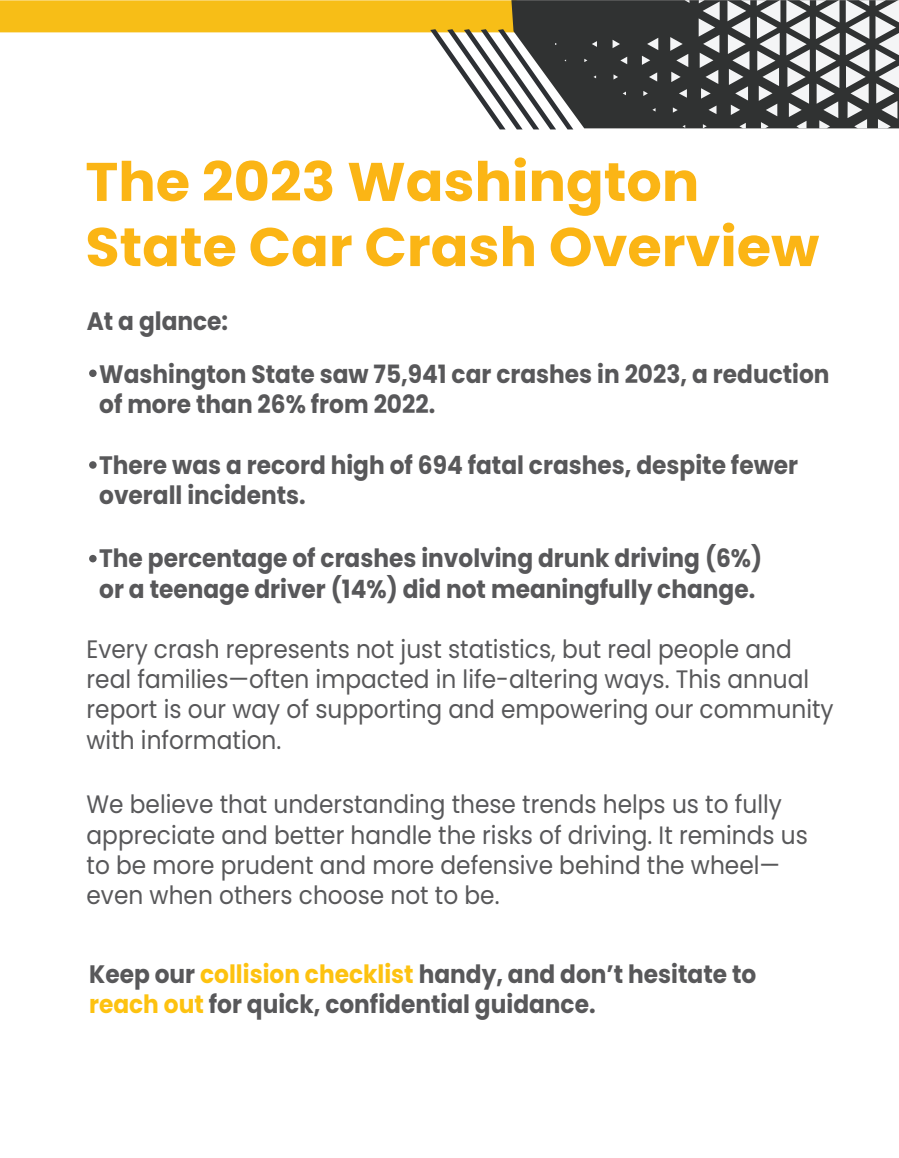
<style>
.page{position:relative;width:899px;height:1158px;background:#fff}
.page>*{position:absolute;margin:0;border:0;box-sizing:border-box;transform-origin:0 0}
.t1{font:700 54.25px/65.1px "Poppins";color:#fbb515}
.t2{font:25.2px/30.2px "Poppins";color:#58585a;scale:.92 1}
.t3{font:700 25.2px/30.2px "Poppins";color:#58585a;scale:.92 1}
.s1{color:#fdc210}
</style>
<div class="page">
<div style="left:573px;top:0;width:302px;height:128px;background:#303232"></div>
<svg style="left:592px;top:41px;width:5px;height:6px"></svg>
<svg style="left:612px;top:40px;width:8px;height:8px"></svg>
<svg style="left:620px;top:57px;width:7px;height:7px"></svg>
<svg style="left:647px;top:38px;width:11px;height:12px"></svg>
<svg style="left:673px;top:107px;width:5px;height:6px"></svg>
<svg style="left:703px;top:124px;width:4px;height:4px"></svg>
<svg style="left:679px;top:89px;width:8px;height:9px"></svg>
<svg style="left:708px;top:105px;width:8px;height:9px"></svg>
<svg style="left:649px;top:72px;width:8px;height:9px"></svg>
<svg style="left:670px;top:37px;width:18px;height:45px"></svg>
<svg style="left:642px;top:56px;width:8px;height:9px"></svg>
<svg style="left:613px;top:74px;width:5px;height:5px"></svg>
<svg style="left:643px;top:91px;width:5px;height:5px"></svg>
<svg style="left:875px;top:0;width:24px;height:128px"></svg>
<svg style="left:786px;top:0;width:24px;height:128px"></svg>
<svg style="left:846px;top:0;width:23px;height:128px"></svg>
<svg style="left:816px;top:0;width:23px;height:128px"></svg>
<svg style="left:739px;top:123px;width:7px;height:5px"></svg>
<svg style="left:761px;top:122px;width:7px;height:6px"></svg>
<svg style="left:727px;top:0;width:23px;height:115px"></svg>
<svg style="left:757px;top:0;width:23px;height:116px"></svg>
<svg style="left:684px;top:0;width:5px;height:3px"></svg>
<svg style="left:699px;top:0;width:21px;height:99px"></svg>
<svg style="left:0;top:0;width:573px;height:129px"></svg>
<div style="left:89px;top:369px;width:8px;height:8px;background:#58585a;border-radius:50%"></div>
<div style="left:89px;top:461px;width:8px;height:7px;background:#58585a;border-radius:50%"></div>
<div style="left:89px;top:555px;width:8px;height:7px;background:#58585a;border-radius:50%"></div>
<h1 class="t1" style="left:85px;top:150px;width:735px">The 2023 Washington<br>State Car Crash Overview</h1>
<p class="t3" style="left:99px;top:295px;width:795px;line-height:52.4px;text-indent:-12px">At a glance:<br>Washington State saw 75,941 car crashes in 2023, a reduction</p>
<p class="t3" style="left:99px;top:389px;width:367px">of more than 26% from 2022.</p>
<p class="t3" style="left:99px;top:450px;width:761px">There was a record high of 694 fatal crashes, despite fewer overall incidents.</p>
<p class="t3" style="left:99px;top:543px;width:722px">The percentage of crashes involving drunk driving (6%) or a teenage driver (14%) did not meaningfully change.</p>
<p class="t2" style="left:87px;top:634px;width:813px">Every crash represents not just statistics, but real people and real families—often impacted in life-altering ways. This annual report is our way of supporting and empowering our community with information.</p>
<p class="t2" style="left:87px;top:789px;width:785px">We believe that understanding these trends helps us to fully appreciate and better handle the risks of driving. It reminds us to be more prudent and more defensive behind the wheel— even when others choose not to be.</p>
<p class="t3" style="left:89px;top:959px;width:727px">Keep our <span class="s1">collision checklist</span> handy, and don’t hesitate to <span class="s1">reach out</span> for quick, confidential guidance.</p>
</div>
